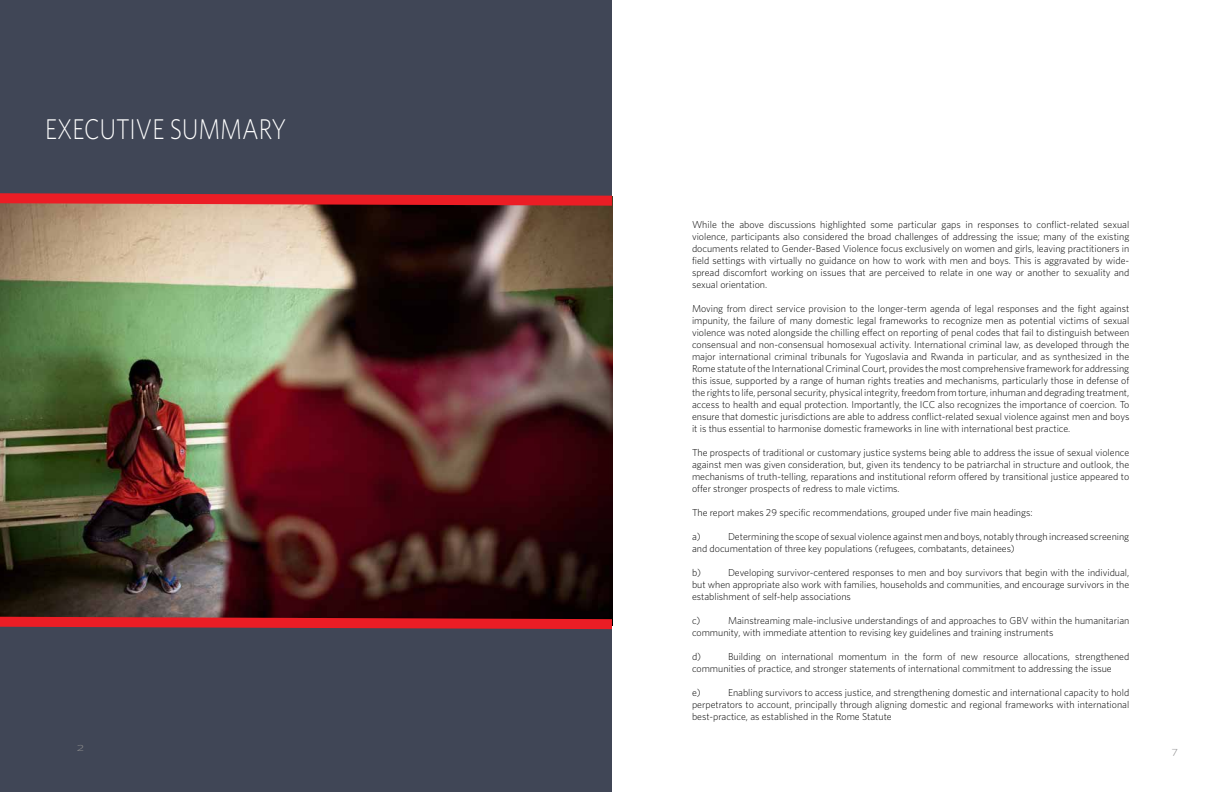
<style>
.page{position:relative;width:1224px;height:792px;background:#fff}
.page>*{position:absolute;margin:0;border:0;box-sizing:border-box;transform-origin:0 0}
.t1{font:300 28.6px "Whitney";color:#fff;scale:.84 1}
.t2{font:12px "Whitney Light SC";color:#89898a;scale:1.32 1}
.t3{font:300 10px/12px "Whitney";color:#000;text-align:justify}
.t4{font:10px "Whitney Light SC";color:#89898a;scale:1.32 1}
</style>
<div class="page">
<div style="left:0;top:0;width:612px;height:792px;background:#404656"></div>
<img style="left:0;top:211px;width:613px;height:401px">
<svg style="left:0;top:193px;width:613px;height:18px;background:#b63d3b"></svg>
<svg style="left:0;top:612px;width:613px;height:18px;background:#971f25"></svg>
<h1 class="t1" style="left:45px;top:112px;width:289px">EXECUTIVE SUMMARY</h1>
<p class="t2" style="left:77px;top:739px;width:7px">2</p>
<p class="t3" style="left:692px;top:219px;width:439px">While the above discussions highlighted some particular gaps in responses to conflict-related sexual violence, participants also considered the broad challenges of addressing the issue; many of the existing documents related to Gender-Based Violence focus exclusively on women and girls, leaving practitioners in field settings with virtually no guidance on how to work with men and boys. This is aggravated by wide&shy;spread discomfort working on issues that are perceived to relate in one way or another to sexuality and sexual orientation.</p>
<p class="t3" style="left:692px;top:303px;width:439px">Moving from direct service provision to the longer-term agenda of legal responses and the fight against impunity, the failure of many domestic legal frameworks to recognize men as potential victims of sexual violence was noted alongside the chilling effect on reporting of penal codes that fail to distinguish between consensual and non-consensual homosexual activity. International criminal law, as developed through the major international criminal tribunals for Yugoslavia and Rwanda in particular, and as synthesized in the Rome statute of the International Criminal Court, provides the most comprehensive framework for addressing this issue, supported by a range of human rights treaties and mechanisms, particularly those in defense of the rights to life, personal security, physical integrity, freedom from torture, inhuman and degrading treatment, access to health and equal protection. Importantly, the ICC also recognizes the importance of coercion. To ensure that domestic jurisdictions are able to address conflict-related sexual violence against men and boys it is thus essential to harmonise domestic frameworks in line with international best practice.</p>
<p class="t3" style="left:692px;top:447px;width:439px">The prospects of traditional or customary justice systems being able to address the issue of sexual violence against men was given consideration, but, given its tendency to be patriarchal in structure and outlook, the mechanisms of truth-telling, reparations and institutional reform offered by transitional justice appeared to offer stronger prospects of redress to male victims.</p>
<p class="t3" style="left:692px;top:507px;width:342px">The report makes 29 specific recommendations, grouped under five main headings:</p>
<p class="t3" style="left:692px;top:531px;width:10px">a)</p>
<p class="t3" style="left:692px;top:531px;width:439px;text-indent:36px">Determining the scope of sexual violence against men and boys, notably through increased screening and documentation of three key populations (refugees, combatants, detainees)</p>
<p class="t3" style="left:692px;top:567px;width:10px">b)</p>
<p class="t3" style="left:692px;top:567px;width:439px;text-indent:36px">Developing survivor-centered responses to men and boy survivors that begin with the individual, but when appropriate also work with families, households and communities, and encourage survivors in the establishment of self-help associations</p>
<p class="t3" style="left:692px;top:615px;width:10px">c)</p>
<p class="t3" style="left:692px;top:615px;width:439px;text-indent:36px">Mainstreaming male-inclusive understandings of and approaches to GBV within the humanitarian community, with immediate attention to revising key guidelines and training instruments</p>
<p class="t3" style="left:692px;top:651px;width:11px">d)</p>
<p class="t3" style="left:692px;top:651px;width:439px;text-indent:36px">Building on international momentum in the form of new resource allocations, strengthened communities of practice, and stronger statements of international commitment to addressing the issue</p>
<p class="t3" style="left:692px;top:687px;width:10px">e)</p>
<p class="t3" style="left:692px;top:687px;width:439px;text-indent:36px">Enabling survivors to access justice, and strengthening domestic and international capacity to hold perpetrators to account, principally through aligning domestic and regional frameworks with international best-practice, as established in the Rome Statute</p>
<p class="t4" style="left:1172px;top:745px;width:6px">7</p>
</div>
